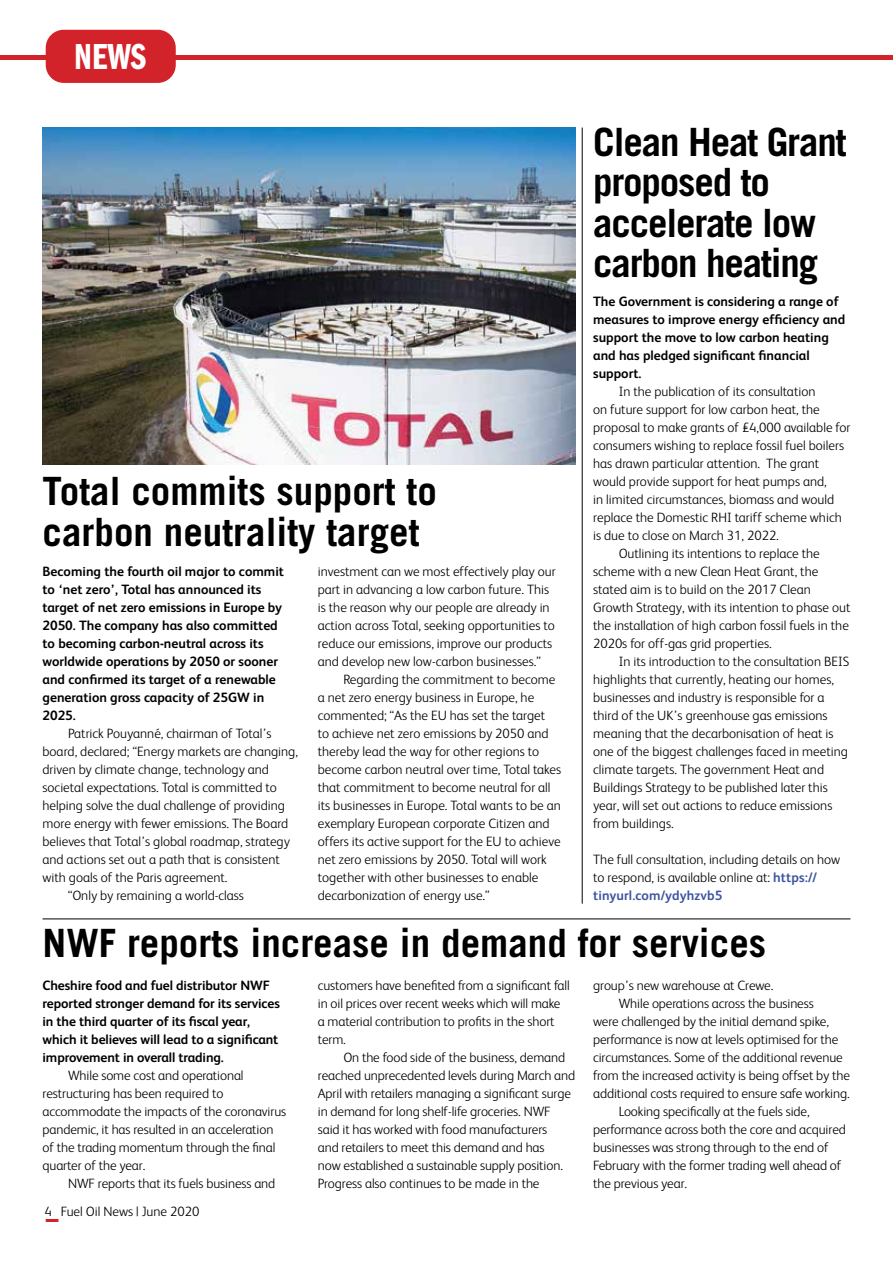
<style>
.page{position:relative;width:893px;height:1263px;background:#fff}
.page>*{position:absolute;margin:0;border:0;box-sizing:border-box;transform-origin:0 0}
.t1{font:700 39px/40.5px "Trade Gothic LT Std";color:#000}
.t2{font:700 39px/40.5px "Trade Gothic LT Std";letter-spacing:-.03em;color:#000}
.t3{font:37.5px "Franklin Gothic LT Pro Dm Cm";color:#fff}
.t4{font:300 13.5px/18px "FS Albert";color:#000}
.t5{font:700 13.5px/18px "FS Albert";color:#000}
.s1{font-weight:700;color:#3a54a1}
</style>
<div class="page">
<svg style="left:46px;top:1219px;width:12px;height:3px"></svg>
<div style="left:0;top:55px;width:893px;height:5px;background:#d3232a"></div>
<div style="left:46px;top:30px;width:130px;height:53px;background:#d3232a;border-radius:18px"></div>
<img style="left:43px;top:128px;width:532px;height:336px">
<hr style="left:582px;top:128px;width:1px;height:776px;background:#000">
<hr style="left:43px;top:918px;width:807px;height:1px;background:#000">
<h2 class="t3" style="left:74px;top:36px;width:74px">NEWS</h2>
<h1 class="t2" style="left:593px;top:121px;width:255px">Clean Heat Grant proposed to accelerate low carbon heating</h1>
<p class="t5" style="left:593px;top:292px;width:254px">The Government is considering a range of measures to improve energy efficiency and support the move to low carbon heating and has pledged significant financial support.</p>
<p class="t4" style="left:619px;top:382px;width:198px">In the publication of its consultation</p>
<p class="t4" style="left:593px;top:400px;width:228px">on future support for low carbon heat, the</p>
<p class="t4" style="left:593px;top:418px;width:259px">proposal to make grants of £4,000 available for</p>
<p class="t4" style="left:593px;top:436px;width:252px">consumers wishing to replace fossil fuel boilers</p>
<p class="t4" style="left:593px;top:454px;width:227px">has drawn particular attention. The grant</p>
<p class="t4" style="left:593px;top:472px;width:235px">would provide support for heat pumps and,</p>
<p class="t4" style="left:593px;top:490px;width:243px">in limited circumstances, biomass and would</p>
<p class="t4" style="left:593px;top:508px;width:250px">replace the Domestic RHI tariff scheme which</p>
<p class="t4" style="left:593px;top:526px;width:187px">is due to close on March 31, 2022.</p>
<p class="t4" style="left:619px;top:544px;width:203px">Outlining its intentions to replace the</p>
<p class="t4" style="left:593px;top:562px;width:227px">scheme with a new Clean Heat Grant, the</p>
<p class="t4" style="left:593px;top:580px;width:219px">stated aim is to build on the 2017 Clean</p>
<p class="t4" style="left:593px;top:598px;width:259px">Growth Strategy, with its intention to phase out</p>
<p class="t4" style="left:593px;top:616px;width:257px">the installation of high carbon fossil fuels in the</p>
<p class="t4" style="left:593px;top:634px;width:180px">2020s for off-gas grid properties.</p>
<p class="t4" style="left:619px;top:652px;width:232px">In its introduction to the consultation BEIS</p>
<p class="t4" style="left:593px;top:670px;width:242px">highlights that currently, heating our homes,</p>
<p class="t4" style="left:593px;top:688px;width:233px">businesses and industry is responsible for a</p>
<p class="t4" style="left:593px;top:706px;width:236px">third of the UK’s greenhouse gas emissions</p>
<p class="t4" style="left:593px;top:724px;width:242px">meaning that the decarbonisation of heat is</p>
<p class="t4" style="left:593px;top:742px;width:256px">one of the biggest challenges faced in meeting</p>
<p class="t4" style="left:593px;top:760px;width:232px">climate targets. The government Heat and</p>
<p class="t4" style="left:593px;top:778px;width:236px">Buildings Strategy to be published later this</p>
<p class="t4" style="left:593px;top:796px;width:241px">year, will set out actions to reduce emissions</p>
<p class="t4" style="left:593px;top:814px;width:82px">from buildings.</p>
<p class="t4" style="left:593px;top:850px;width:249px">The full consultation, including details on how to respond, is available online at: <span class="s1">https:// tinyurl.com/ydyhzvb5</span></p>
<h1 class="t1" style="left:43px;top:470px;width:396px">Total commits support to carbon neutrality target</h1>
<p class="t5" style="left:43px;top:562px;width:243px">Becoming the fourth oil major to commit to ‘net zero’, Total has announced its target of net zero emissions in Europe by 2050. The company has also committed to becoming carbon-neutral across its worldwide operations by 2050 or sooner and confirmed its target of a renewable generation gross capacity of 25GW in 2025.</p>
<p class="t4" style="left:68px;top:724px;width:205px">Patrick Pouyanné, chairman of Total’s</p>
<p class="t4" style="left:43px;top:742px;width:257px">board, declared; “Energy markets are changing,</p>
<p class="t4" style="left:43px;top:760px;width:228px">driven by climate change, technology and</p>
<p class="t4" style="left:43px;top:778px;width:236px">societal expectations. Total is committed to</p>
<p class="t4" style="left:43px;top:796px;width:244px">helping solve the dual challenge of providing</p>
<p class="t4" style="left:43px;top:814px;width:247px">more energy with fewer emissions. The Board</p>
<p class="t4" style="left:43px;top:832px;width:249px">believes that Total’s global roadmap, strategy</p>
<p class="t4" style="left:43px;top:850px;width:239px">and actions set out a path that is consistent</p>
<p class="t4" style="left:43px;top:868px;width:187px">with goals of the Paris agreement.</p>
<p class="t4" style="left:68px;top:886px;width:177px">“Only by remaining a world-class</p>
<p class="t4" style="left:318px;top:562px;width:239px">investment can we most effectively play our part in advancing a low carbon future. This is the reason why our people are already in action across Total, seeking opportunities to reduce our emissions, improve our products and develop new low-carbon businesses.”</p>
<p class="t4" style="left:318px;top:670px;width:245px;text-indent:26px">Regarding the commitment to become a net zero energy business in Europe, he commented; “As the EU has set the target<br>to achieve net zero emissions by 2050 and thereby lead the way for other regions to become carbon neutral over time, Total takes that commitment to become neutral for all its businesses in Europe. Total wants to be an exemplary European corporate Citizen and offers its active support for the EU to achieve net zero emissions by 2050. Total will work together with other businesses to enable decarbonization of energy use.”</p>
<h1 class="t1" style="left:43px;top:922px;width:725px">NWF reports increase in demand for services</h1>
<p class="t5" style="left:43px;top:976px;width:239px">Cheshire food and fuel distributor NWF reported stronger demand for its services in the third quarter of its fiscal year, which it believes will lead to a significant improvement in overall trading.</p>
<p class="t4" style="left:43px;top:1066px;width:245px;text-indent:26px">While some cost and operational restructuring has been required to accommodate the impacts of the coronavirus pandemic, it has resulted in an acceleration of the trading momentum through the final quarter of the year.</p>
<p class="t4" style="left:68px;top:1174px;width:209px">NWF reports that its fuels business and</p>
<p class="t4" style="left:318px;top:976px;width:253px">customers have benefited from a significant fall in oil prices over recent weeks which will make a material contribution to profits in the short term.</p>
<p class="t4" style="left:318px;top:1048px;width:259px;text-indent:26px">On the food side of the business, demand reached unprecedented levels during March and April with retailers managing a significant surge in demand for long shelf-life groceries. NWF said it has worked with food manufacturers<br>and retailers to meet this demand and has<br>now established a sustainable supply position.<br>Progress also continues to be made in the</p>
<p class="t4" style="left:593px;top:976px;width:182px">group’s new warehouse at Crewe.</p>
<p class="t4" style="left:619px;top:994px;width:197px">While operations across the business</p>
<p class="t4" style="left:593px;top:1012px;width:237px">were challenged by the initial demand spike,</p>
<p class="t4" style="left:593px;top:1030px;width:247px">performance is now at levels optimised for the</p>
<p class="t4" style="left:593px;top:1048px;width:251px">circumstances. Some of the additional revenue</p>
<p class="t4" style="left:593px;top:1066px;width:258px">from the increased activity is being offset by the</p>
<p class="t4" style="left:593px;top:1084px;width:258px">additional costs required to ensure safe working.</p>
<p class="t4" style="left:619px;top:1102px;width:192px">Looking specifically at the fuels side,</p>
<p class="t4" style="left:593px;top:1120px;width:254px">performance across both the core and acquired</p>
<p class="t4" style="left:593px;top:1138px;width:237px">businesses was strong through to the end of</p>
<p class="t4" style="left:593px;top:1156px;width:250px">February with the former trading well ahead of</p>
<p class="t4" style="left:593px;top:1174px;width:96px">the previous year.</p>
<p class="t4" style="left:45px;top:1202px;width:156px">4 Fuel Oil News | June 2020</p>
</div>
